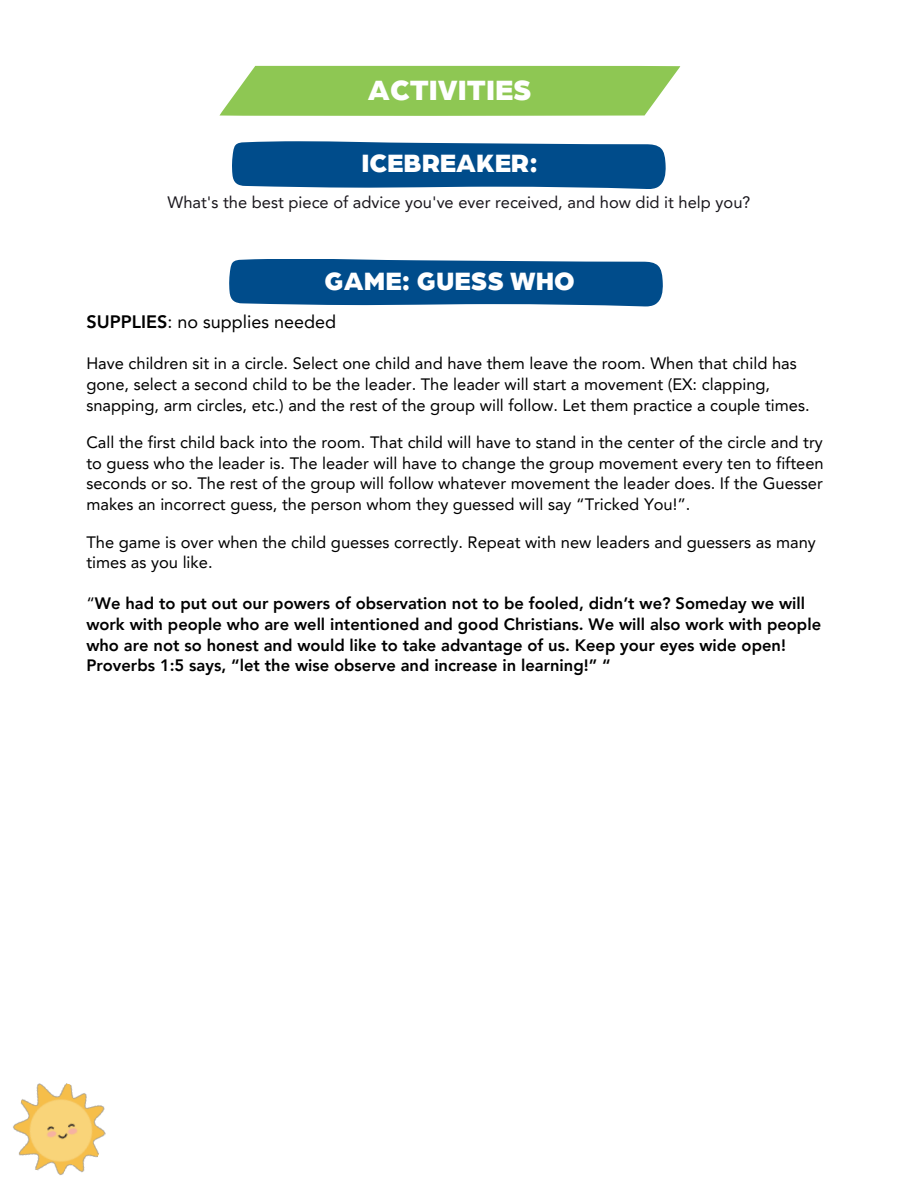
<style>
.page{position:relative;width:918px;height:1188px;background:#fff}
.page>*{position:absolute;margin:0;border:0;box-sizing:border-box;transform-origin:0 0}
.t1{font:900 30px "Arboria";color:#fff}
.t2{font:900 27px "Arboria";color:#fff}
.t3{font:18px "Avenir LT Pro";color:#000}
.t4{font:16.5px/20.7px "Avenir LT Pro";color:#000}
.t5{font:800 16.5px/20.7px "Avenir LT Pro";color:#000}
.t6{font:16.5px "Avenir LT Pro";color:#1a171d}
.s1{font-weight:800}
.s2{font-weight:400}
</style>
<div class="page">
<img style="left:13px;top:1083px;width:93px;height:92px">
<svg style="left:219px;top:66px;width:461px;height:50px;background:#97cb61"></svg>
<svg style="left:232px;top:141px;width:434px;height:48px;background:#155b94"></svg>
<svg style="left:229px;top:259px;width:434px;height:47px;background:#115892"></svg>
<h1 class="t1" style="left:368px;top:69px;width:165px">ACTIVITIES</h1>
<h2 class="t2" style="left:361px;top:143px;width:179px">ICEBREAKER:</h2>
<p class="t6" style="left:168px;top:192px;width:584px">What's the best piece of advice you've ever received, and how did it help you?</p>
<h2 class="t2" style="left:325px;top:262px;width:252px">GAME: GUESS WHO</h2>
<p class="t3" style="left:86px;top:310px;width:251px"><span class="s1">SUPPLIES</span>: no supplies needed</p>
<p class="t4" style="left:86px;top:353px;width:725px">Have children sit in a circle. Select one child and have them leave the room. When that child has gone, select a second child to be the leader. The leader will start a movement (EX: clapping, snapping, arm circles, etc.) and the rest of the group will follow. Let them practice a couple times.</p>
<p class="t4" style="left:86px;top:432px;width:739px;text-align:justify">Call the first child back into the room. That child will have to stand in the center of the circle and try to guess who the leader is. The leader will have to change the group movement every ten to fifteen seconds or so. The rest of the group will follow whatever movement the leader does. If the Guesser makes an incorrect guess, the person whom they guessed will say “Tricked You!”.</p>
<p class="t4" style="left:86px;top:531px;width:731px">The game is over when the child guesses correctly. Repeat with new leaders and guessers as many times as you like.</p>
<p class="t5" style="left:86px;top:593px;width:736px"><span class="s2">“</span>We had to put out our powers of observation not to be fooled, didn’t we? Someday we will work with people who are well intentioned and good Christians. We will also work with people who are not so honest and would like to take advantage of us. Keep your eyes wide open!<br>Proverbs 1:5 says, “let the wise observe and increase in learning!” “</p>
</div>
